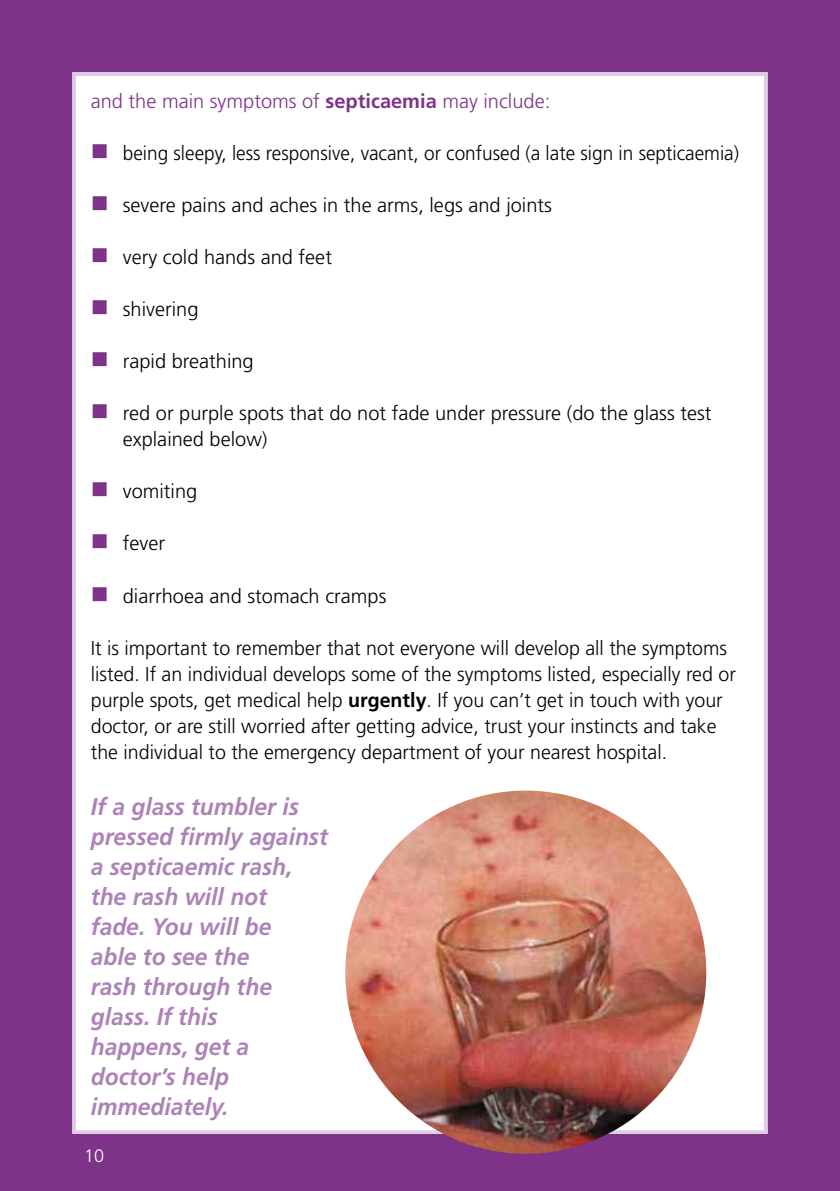
<style>
.page{position:relative;width:840px;height:1191px;background:#fff}
.page>*{position:absolute;margin:0;border:0;box-sizing:border-box;transform-origin:0 0}
.t1{font:italic 700 24px/30px "Frutiger";color:#ad83b7;scale:.95 1}
.t2{font:300 20px/26px "Frutiger";color:#000}
.t3{font:300 20px "Frutiger";color:#000;scale:.95 1}
.t4{font:300 20px "Frutiger";color:#7e3388}
.t5{font:300 18px "Frutiger";color:#fff}
.s1{font-weight:700}
.s2{color:#7e3388}
</style>
<div class="page">
<div style="left:0;top:0;width:839px;height:1163px;background:#7e3388"></div>
<div style="left:72px;top:72px;width:695px;height:1062px;background:#fff;border:4px solid #ddcee6"></div>
<div style="left:0;top:1134px;width:839px;height:57px;background:#7e3388"></div>
<img style="left:345px;top:790px;width:360px;height:363px">
<p class="t4" style="left:91px;top:90px;width:460px">and the main symptoms of <span class="s1">septicaemia</span> may include:</p>
<p class="t3" style="left:91px;top:142px;width:683px"><span class="s2">■</span> being sleepy, less responsive, vacant, or confused (a late sign in septicaemia)</p>
<p class="t2" style="left:91px;top:192px;width:462px"><span class="s2">■</span> severe pains and aches in the arms, legs and joints</p>
<p class="t2" style="left:91px;top:244px;width:242px"><span class="s2">■</span> very cold hands and feet</p>
<p class="t2" style="left:91px;top:296px;width:109px"><span class="s2">■</span> shivering</p>
<p class="t2" style="left:91px;top:348px;width:164px"><span class="s2">■</span> rapid breathing</p>
<p class="t2" style="left:123px;top:400px;width:589px;text-indent:-32px"><span class="s2">■</span> red or purple spots that do not fade under pressure (do the glass test explained below)</p>
<p class="t2" style="left:91px;top:478px;width:108px"><span class="s2">■</span> vomiting</p>
<p class="t2" style="left:91px;top:530px;width:76px"><span class="s2">■</span> fever</p>
<p class="t2" style="left:91px;top:582px;width:297px"><span class="s2">■</span> diarrhoea and stomach cramps</p>
<p class="t2" style="left:91px;top:634px;width:646px">It is important to remember that not everyone will develop all the symptoms listed. If an individual develops some of the symptoms listed, especially red or purple spots, get medical help <span class="s1">urgently</span>. If you can’t get in touch with your doctor, or are still worried after getting advice, trust your instincts and take the individual to the emergency department of your nearest hospital.</p>
<p class="t1" style="left:91px;top:791px;width:251px">If a glass tumbler is pressed firmly against a septicaemic rash, the rash will not<br>fade. You will be<br>able to see the<br>rash through the glass. If this<br>happens, get a doctor’s help immediately.</p>
<p class="t5" style="left:84px;top:1145px;width:22px">10</p>
</div>
